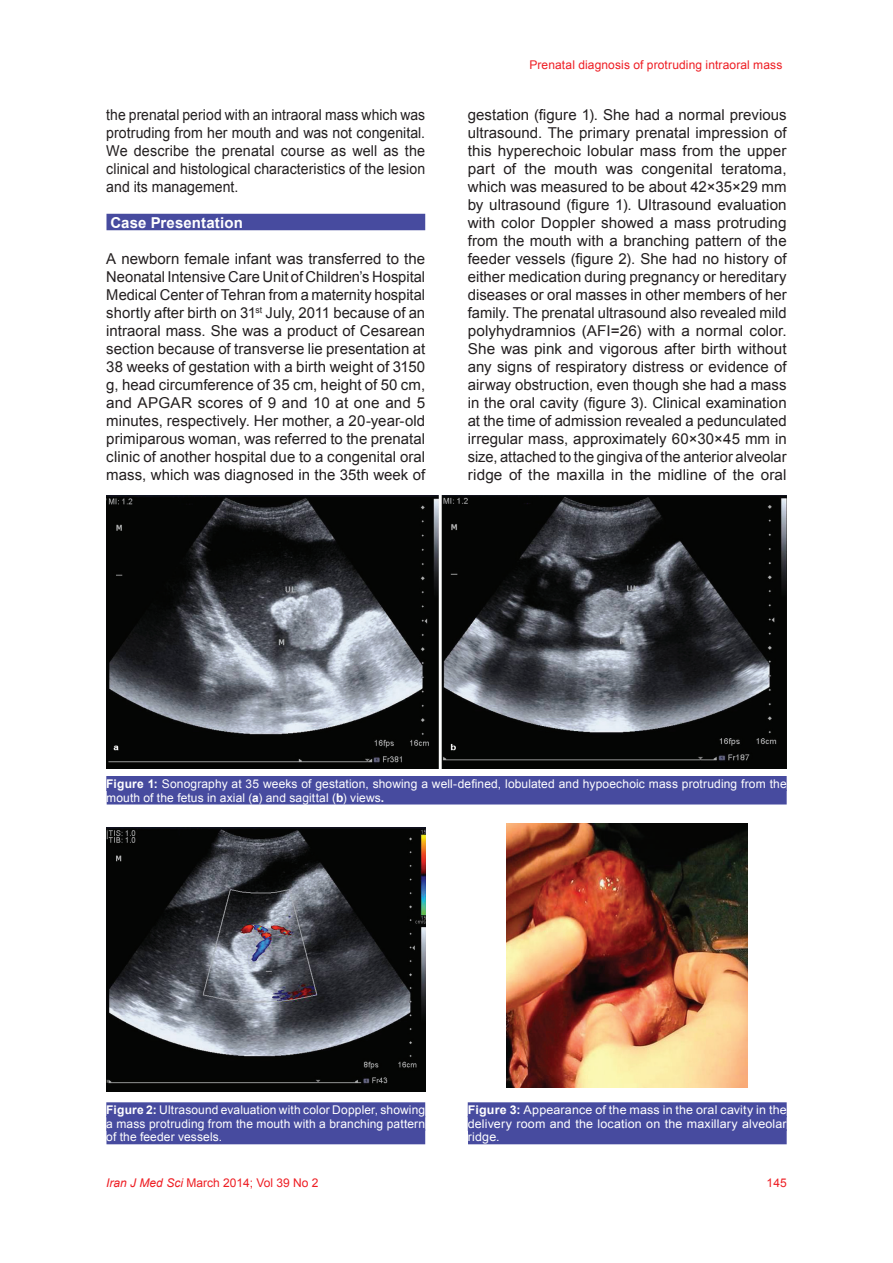
<style>
.page{position:relative;width:893px;height:1263px;background:#fff}
.page>*{position:absolute;margin:0;border:0;box-sizing:border-box;transform-origin:0 0}
.t1{font:15px/18px "Arial";letter-spacing:.005em;color:#231f20;text-align:justify}
.t2{font:15px/18px "Arial";letter-spacing:.005em;color:#231f20;text-align:justify;scale:.93 1}
.t3{font:700 15px "Arial";letter-spacing:.01em;color:#fff}
.t4{font:12px/13.5px "Arial";letter-spacing:.01em;color:#fff}
.t5{font:12px/13.5px "Arial";letter-spacing:.01em;color:#fff;text-align:justify;scale:1.04 1}
.t6{font:12px "Arial";letter-spacing:.01em;color:#ee1d23}
.s1{font-weight:700}
.s2{font-style:italic}
</style>
<div class="page">
<div style="left:106px;top:214px;width:319px;height:16px;background:#474b9f"></div>
<img style="left:106px;top:496px;width:681px;height:273px">
<div style="left:106px;top:776px;width:681px;height:15px;background:#474b9f"></div>
<div style="left:107px;top:789px;width:680px;height:15px;background:#474b9f"></div>
<div style="left:106px;top:1102px;width:319px;height:15px;background:#474b9f"></div>
<div style="left:106px;top:1116px;width:319px;height:15px;background:#474b9f"></div>
<div style="left:106px;top:1129px;width:319px;height:15px;background:#474b9f"></div>
<div style="left:468px;top:1102px;width:319px;height:15px;background:#474b9f"></div>
<div style="left:468px;top:1116px;width:319px;height:15px;background:#474b9f"></div>
<div style="left:468px;top:1129px;width:319px;height:15px;background:#474b9f"></div>
<img style="left:106px;top:827px;width:319px;height:264px">
<img style="left:507px;top:823px;width:241px;height:265px">
<p class="t2" style="left:106px;top:106px;width:344px">the prenatal period with an intraoral mass which was protruding from her mouth and was not congenital.<br>We describe the prenatal course as well as the clinical and histological characteristics of the lesion and its management.</p>
<p class="t3" style="left:110px;top:213px;width:134px">Case Presentation</p>
<p class="t1" style="left:106px;top:250px;width:320px">A newborn female infant was transferred to the Neonatal Intensive Care Unit of Children’s Hospital Medical Center of Tehran from a maternity hospital shortly after birth on 31<sup>st</sup> July, 2011 because of an intraoral mass. She was a product of Cesarean section because of transverse lie presentation at 38 weeks of gestation with a birth weight of 3150 g, head circumference of 35 cm, height of 50 cm, and APGAR scores of 9 and 10 at one and 5 minutes, respectively. Her mother, a 20-year-old primiparous woman, was referred to the prenatal clinic of another hospital due to a congenital oral mass, which was diagnosed in the 35th week of</p>
<p class="t6" style="left:529px;top:57px;width:254px">Prenatal diagnosis of protruding intraoral mass</p>
<p class="t1" style="left:468px;top:106px;width:320px">gestation (figure 1). She had a normal previous ultrasound. The primary prenatal impression of this hyperechoic lobular mass from the upper part of the mouth was congenital teratoma, which was measured to be about 42×35×29 mm by ultrasound (figure 1). Ultrasound evaluation with color Doppler showed a mass protruding from the mouth with a branching pattern of the feeder vessels (figure 2). She had no history of either medication during pregnancy or hereditary diseases or oral masses in other members of her family. The prenatal ultrasound also revealed mild polyhydramnios (AFI=26) with a normal color.<br>She was pink and vigorous after birth without any signs of respiratory distress or evidence of airway obstruction, even though she had a mass in the oral cavity (figure 3). Clinical examination at the time of admission revealed a pedunculated irregular mass, approximately 60×30×45 mm in size, attached to the gingiva of the anterior alveolar ridge of the maxilla in the midline of the oral</p>
<p class="t4" style="left:106px;top:777px;width:682px"><span class="s1">Figure 1:</span> Sonography at 35 weeks of gestation, showing a well-defined, lobulated and hypoechoic mass protruding from the mouth of the fetus in axial (<span class="s1">a</span>) and sagittal (<span class="s1">b</span>) views<span class="s1">.</span></p>
<p class="t4" style="left:106px;top:1103px;width:320px;text-align:justify"><span class="s1">Figure 2:</span> Ultrasound evaluation with color Doppler, showing a mass protruding from the mouth with a branching pattern of the feeder vessels.</p>
<p class="t5" style="left:468px;top:1103px;width:308px"><span class="s1">Figure 3:</span> Appearance of the mass in the oral cavity in the delivery room and the location on the maxillary alveolar ridge.</p>
<p class="t6" style="left:106px;top:1175px;width:214px"><span class="s2">Iran J Med Sci</span> March 2014; Vol 39 No 2</p>
<p class="t6" style="left:767px;top:1175px;width:22px">145</p>
</div>
